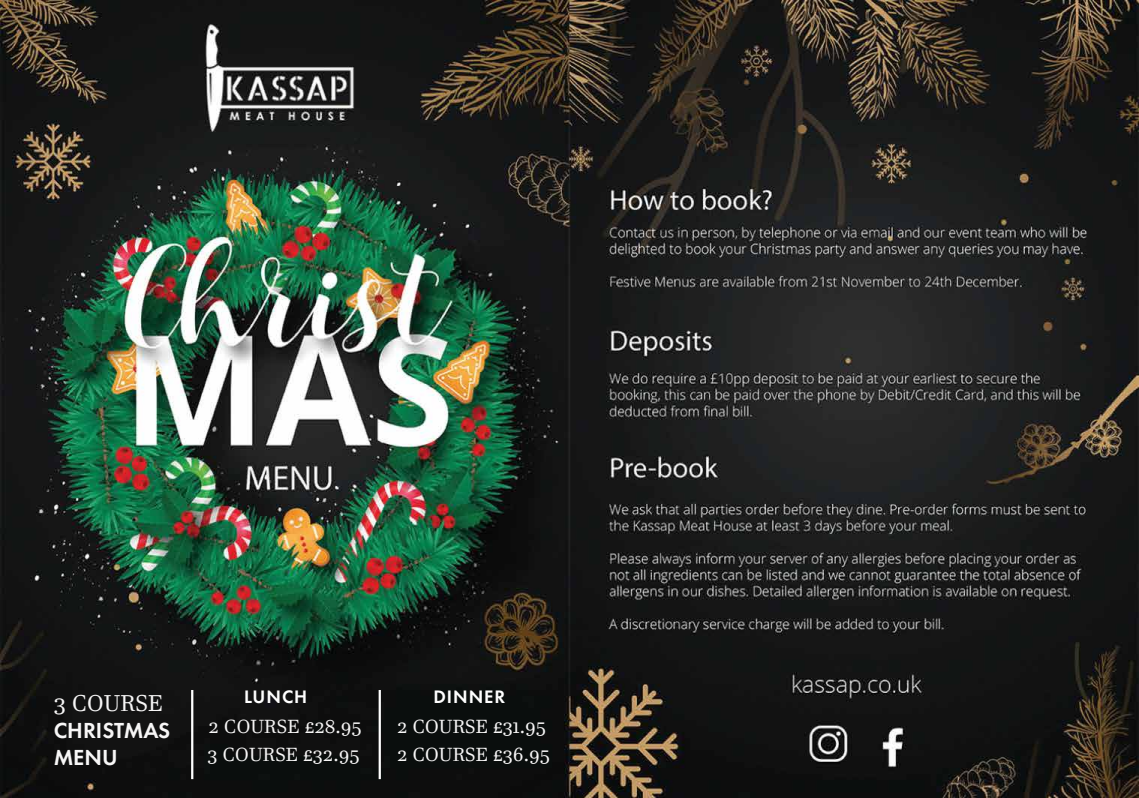
<style>
.page{position:relative;width:1139px;height:798px;background:#fff}
.page>*{position:absolute;margin:0;border:0;box-sizing:border-box;transform-origin:0 0}
.t1{font:600 22.58px/27.2px "Futura PT";color:#f7f6f6}
.t2{font:22.58px "Javanese Text";color:#f7f6f6}
.t3{font:18.75px "Javanese Text";color:#f7f6f6}
.t4{font:600 18.75px "Futura PT";letter-spacing:.05em;color:#fff}
</style>
<div class="page">
<img style="left:0;top:0;width:1139px;height:798px">
<hr style="left:379px;top:690px;width:2px;height:89px;background:#fff">
<hr style="left:191px;top:690px;width:2px;height:89px;background:#fff">
<p class="t2" style="left:54px;top:690px;width:111px">3 COURSE</p>
<p class="t1" style="left:54px;top:717px;width:118px">CHRISTMAS<br>MENU</p>
<p class="t4" style="left:244px;top:685px;width:65px">LUNCH</p>
<p class="t4" style="left:433px;top:685px;width:73px">DINNER</p>
<p class="t3" style="left:209px;top:715px;width:155px">2 COURSE £28.95</p>
<p class="t3" style="left:207px;top:743px;width:154px">3 COURSE £32.95</p>
<p class="t3" style="left:397px;top:715px;width:151px">2 COURSE £31.95</p>
<p class="t3" style="left:397px;top:743px;width:155px">2 COURSE £36.95</p>
</div>
